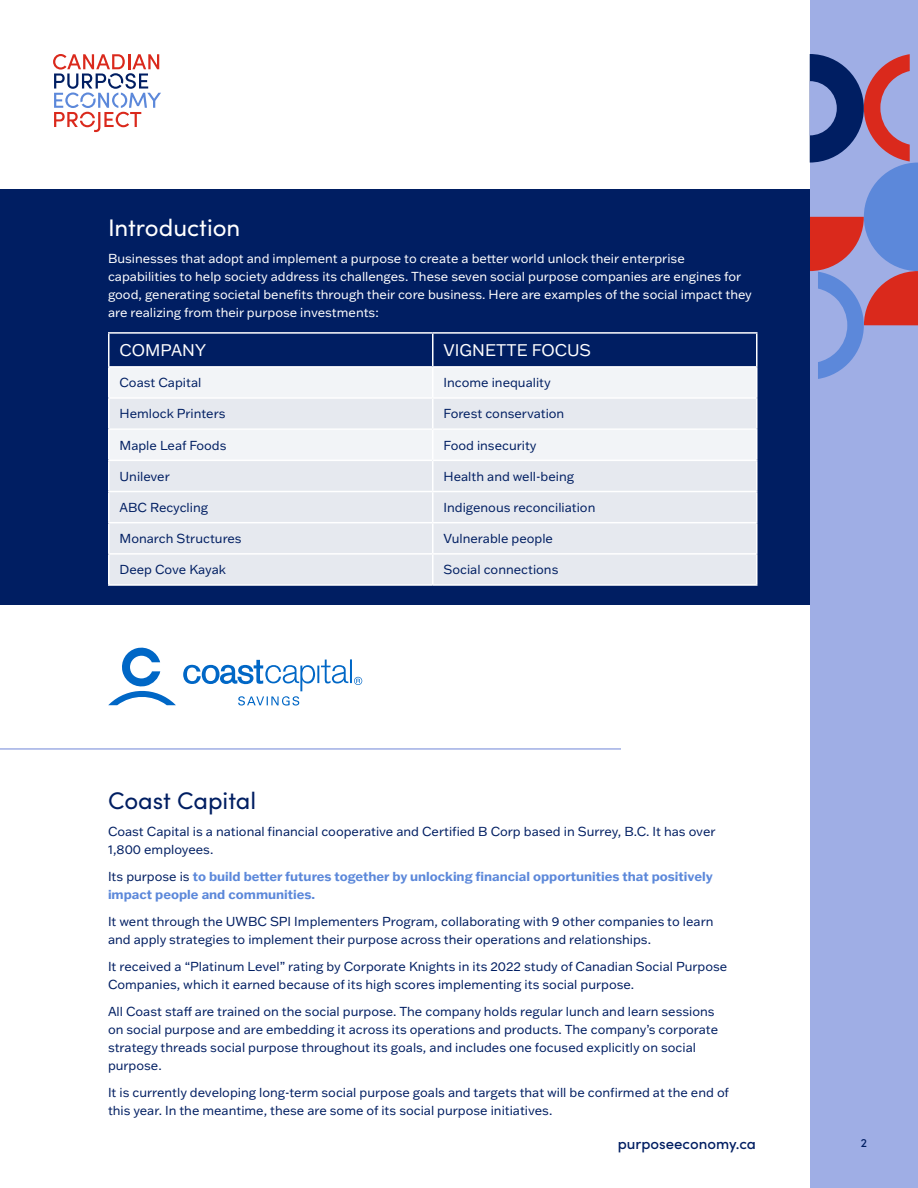
<style>
.page{position:relative;width:918px;height:1188px;background:#fff}
.page>*{position:absolute;margin:0;border:0;box-sizing:border-box;transform-origin:0 0}
.Heading_1_Sofia_16_pt_BLUE{font:24px "Sofia Pro";color:#fff}
.Heading_1_Sofia_16_pt_BLUE-2{font:24px "Sofia Pro";color:#001e62}
.Heading_3_Franklin_Gothic_11pt_blue_CAPS{font:16.5px "Franklin Gothic ATF";color:#fff}
.t1{font:500 15px "Sofia Pro";color:#001e62}
.Body_Copy_Franklin_Gothic_8_5_pt{font:12.75px/18px "Franklin Gothic ATF";color:#001e62}
.Body_Copy_Franklin_Gothic_8_5_pt_WHITE{font:12.75px/18px "Franklin Gothic ATF";color:#fff}
.Body_Copy_Franklin_Gothic_8_5_pt-2{font:700 12.75px/18px "Franklin Gothic ATF";color:#5c88da}
.t2{font:500 12px "Sofia Pro";color:#001e62}
.s1{font-weight:400;color:#001e62}
</style>
<div class="page">
<div style="left:810px;top:0;width:108px;height:1188px;background:#9faee5"></div>
<svg style="left:810px;top:54px;width:108px;height:325px"></svg>
<svg style="left:53px;top:54px;width:108px;height:78px"></svg>
<div style="left:0;top:189px;width:810px;height:416px;background:#001e62"></div>
<div style="left:110px;top:368px;width:646px;height:29px;background:#f2f4f7"></div>
<svg style="left:110px;top:399px;width:646px;height:185px;background:#e8ebf0"></svg>
<hr style="left:108px;top:332px;width:325px;height:2px;background:#fff">
<hr style="left:108px;top:334px;width:2px;height:32px;background:#fff">
<hr style="left:433px;top:332px;width:325px;height:2px;background:#fff">
<hr style="left:432px;top:334px;width:2px;height:32px;background:#fff">
<hr style="left:756px;top:334px;width:2px;height:32px;background:#fff">
<hr style="left:108px;top:366px;width:325px;height:2px;background:#fff">
<hr style="left:108px;top:368px;width:2px;height:29px;background:#fff">
<hr style="left:433px;top:366px;width:325px;height:2px;background:#fff">
<hr style="left:432px;top:368px;width:2px;height:29px;background:#fff">
<hr style="left:756px;top:368px;width:2px;height:29px;background:#fff">
<hr style="left:108px;top:397px;width:325px;height:2px;background:#fff">
<hr style="left:108px;top:399px;width:2px;height:29px;background:#fff">
<hr style="left:433px;top:397px;width:325px;height:2px;background:#fff">
<hr style="left:432px;top:399px;width:2px;height:29px;background:#fff">
<hr style="left:756px;top:399px;width:2px;height:29px;background:#fff">
<hr style="left:108px;top:428px;width:325px;height:2px;background:#fff">
<hr style="left:108px;top:430px;width:2px;height:30px;background:#fff">
<hr style="left:433px;top:428px;width:325px;height:2px;background:#fff">
<hr style="left:432px;top:430px;width:2px;height:30px;background:#fff">
<hr style="left:756px;top:430px;width:2px;height:30px;background:#fff">
<hr style="left:108px;top:460px;width:325px;height:1px;background:#fff">
<hr style="left:108px;top:461px;width:2px;height:30px;background:#fff">
<hr style="left:108px;top:491px;width:325px;height:1px;background:#fff">
<hr style="left:108px;top:492px;width:2px;height:30px;background:#fff">
<hr style="left:108px;top:522px;width:325px;height:1px;background:#fff">
<hr style="left:108px;top:523px;width:2px;height:30px;background:#fff">
<hr style="left:108px;top:553px;width:325px;height:2px;background:#fff">
<hr style="left:108px;top:555px;width:2px;height:29px;background:#fff">
<hr style="left:108px;top:584px;width:325px;height:2px;background:#fff">
<hr style="left:433px;top:460px;width:325px;height:1px;background:#fff">
<hr style="left:432px;top:461px;width:2px;height:30px;background:#fff">
<hr style="left:756px;top:461px;width:2px;height:30px;background:#fff">
<hr style="left:433px;top:491px;width:325px;height:1px;background:#fff">
<hr style="left:432px;top:492px;width:2px;height:30px;background:#fff">
<hr style="left:756px;top:492px;width:2px;height:30px;background:#fff">
<hr style="left:433px;top:522px;width:325px;height:1px;background:#fff">
<hr style="left:432px;top:523px;width:2px;height:30px;background:#fff">
<hr style="left:756px;top:523px;width:2px;height:30px;background:#fff">
<hr style="left:433px;top:553px;width:325px;height:2px;background:#fff">
<hr style="left:432px;top:555px;width:2px;height:29px;background:#fff">
<hr style="left:756px;top:555px;width:2px;height:29px;background:#fff">
<hr style="left:433px;top:584px;width:325px;height:2px;background:#fff">
<svg style="left:108px;top:647px;width:254px;height:59px"></svg>
<hr style="left:0;top:748px;width:621px;height:2px;background:#9faee5">
<p class="Heading_1_Sofia_16_pt_BLUE" style="left:108px;top:210px;width:134px">Introduction</p>
<p class="Body_Copy_Franklin_Gothic_8_5_pt_WHITE" style="left:108px;top:249px;width:646px">Businesses that adopt and implement a purpose to create a better world unlock their enterprise capabilities to help society address its challenges. These seven social purpose companies are engines for good, generating societal benefits through their core business. Here are examples of the social impact they are realizing from their purpose investments:</p>
<p class="Heading_3_Franklin_Gothic_11pt_blue_CAPS" style="left:120px;top:339px;width:88px">COMPANY</p>
<p class="Heading_3_Franklin_Gothic_11pt_blue_CAPS" style="left:444px;top:339px;width:149px">VIGNETTE FOCUS</p>
<p class="Body_Copy_Franklin_Gothic_8_5_pt" style="left:120px;top:373px;width:83px">Coast Capital</p>
<p class="Body_Copy_Franklin_Gothic_8_5_pt" style="left:444px;top:373px;width:109px">Income inequality</p>
<p class="Body_Copy_Franklin_Gothic_8_5_pt" style="left:120px;top:404px;width:107px">Hemlock Printers</p>
<p class="Body_Copy_Franklin_Gothic_8_5_pt" style="left:444px;top:404px;width:122px">Forest conservation</p>
<p class="Body_Copy_Franklin_Gothic_8_5_pt" style="left:120px;top:436px;width:108px">Maple Leaf Foods</p>
<p class="Body_Copy_Franklin_Gothic_8_5_pt" style="left:444px;top:436px;width:95px">Food insecurity</p>
<p class="Body_Copy_Franklin_Gothic_8_5_pt" style="left:120px;top:467px;width:52px">Unilever</p>
<p class="Body_Copy_Franklin_Gothic_8_5_pt" style="left:444px;top:467px;width:132px">Health and well-being</p>
<p class="Body_Copy_Franklin_Gothic_8_5_pt" style="left:120px;top:498px;width:90px">ABC Recycling</p>
<p class="Body_Copy_Franklin_Gothic_8_5_pt" style="left:444px;top:498px;width:153px">Indigenous reconciliation</p>
<p class="Body_Copy_Franklin_Gothic_8_5_pt" style="left:120px;top:529px;width:124px">Monarch Structures</p>
<p class="Body_Copy_Franklin_Gothic_8_5_pt" style="left:444px;top:529px;width:111px">Vulnerable people</p>
<p class="Body_Copy_Franklin_Gothic_8_5_pt" style="left:120px;top:560px;width:108px">Deep Cove Kayak</p>
<p class="Body_Copy_Franklin_Gothic_8_5_pt" style="left:444px;top:560px;width:116px">Social connections</p>
<p class="Heading_1_Sofia_16_pt_BLUE-2" style="left:108px;top:784px;width:150px">Coast Capital</p>
<p class="Body_Copy_Franklin_Gothic_8_5_pt" style="left:108px;top:823px;width:609px">Coast Capital is a national financial cooperative and Certified B Corp based in Surrey, B.C. It has over<br>1,800 employees.</p>
<p class="Body_Copy_Franklin_Gothic_8_5_pt-2" style="left:108px;top:867px;width:606px"><span class="s1">Its purpose is</span> to build better futures together by unlocking financial opportunities that positively impact people and communities.</p>
<p class="Body_Copy_Franklin_Gothic_8_5_pt" style="left:108px;top:913px;width:607px">It went through the UWBC SPI Implementers Program, collaborating with 9 other companies to learn and apply strategies to implement their purpose across their operations and relationships.</p>
<p class="Body_Copy_Franklin_Gothic_8_5_pt" style="left:108px;top:958px;width:621px">It received a “Platinum Level” rating by Corporate Knights in its 2022 study of Canadian Social Purpose<br>Companies, which it earned because of its high scores implementing its social purpose.</p>
<p class="Body_Copy_Franklin_Gothic_8_5_pt" style="left:108px;top:1003px;width:612px">All Coast staff are trained on the social purpose. The company holds regular lunch and learn sessions on social purpose and are embedding it across its operations and products. The company’s corporate strategy threads social purpose throughout its goals, and includes one focused explicitly on social purpose.</p>
<p class="Body_Copy_Franklin_Gothic_8_5_pt" style="left:108px;top:1084px;width:623px">It is currently developing long-term social purpose goals and targets that will be confirmed at the end of this year. In the meantime, these are some of its social purpose initiatives.</p>
<p class="t1" style="left:618px;top:1133px;width:140px">purposeeconomy.ca</p>
<p class="t2" style="left:861px;top:1134px;width:8px">2</p>
</div>
